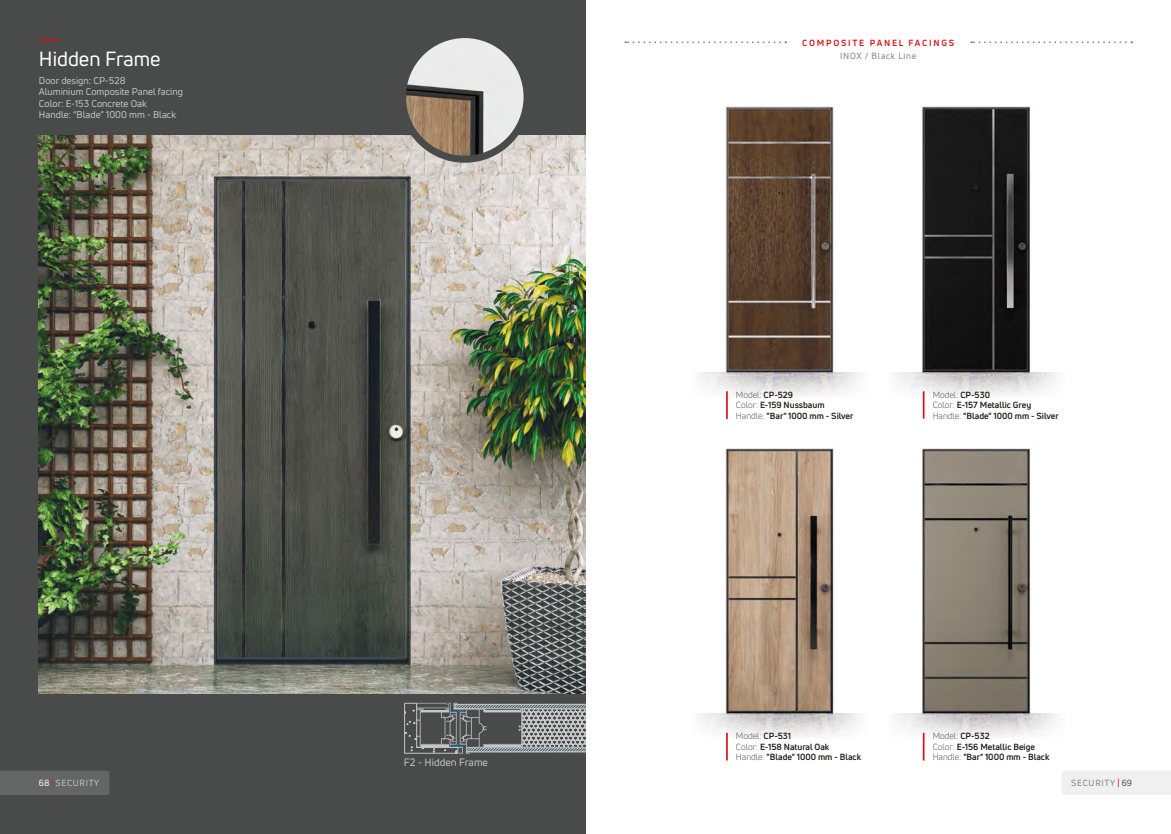
<style>
.page{position:relative;width:1171px;height:834px;background:#fff}
.page>*{position:absolute;margin:0;border:0;box-sizing:border-box;transform-origin:0 0}
.t1{font:20.12px "Uni Neue";color:#fff}
.t2{font:10.5px "Uni Neue";color:#c6c6c6}
.t3{font:9.62px/11.5px "Uni Neue";color:#c6c6c6}
.t4{font:700 8.75px/10.5px "Uni Neue";color:#1d1d1b}
.t5{font:8.75px "Uni Neue";letter-spacing:.075em;color:#818080}
.t6{font:700 8.75px "Uni Neue";letter-spacing:.2em;color:#d71016}
.t7{font:8.75px "Uni Neue";letter-spacing:.075em;color:#c6c6c6}
.s1{font-weight:400;color:#504f4f}
.s2{color:#fff}
.s3{color:#d71016}
.s4{color:#504f4f}
</style>
<div class="page">
<div style="left:0;top:0;width:585px;height:833px;background:#484b4a"></div>
<img style="left:39px;top:136px;width:546px;height:557px">
<img style="left:402px;top:35px;width:125px;height:124px;border-radius:62px">
<div style="left:399px;top:31px;width:131px;height:132px;border:7px solid #484b4a;border-radius:50%"></div>
<svg style="left:404px;top:702px;width:181px;height:52px"></svg>
<svg style="left:971px;top:41px;width:161px;height:2px"></svg>
<svg style="left:625px;top:41px;width:161px;height:2px"></svg>
<hr style="left:39px;top:39px;width:21px;height:2px;background:#d71016">
<div style="left:1062px;top:771px;width:109px;height:23px;background:#f0f0f0"></div>
<div style="left:0;top:771px;width:109px;height:23px;background:#646666"></div>
<img style="left:699px;top:106px;width:160px;height:291px">
<img style="left:699px;top:448px;width:160px;height:290px">
<img style="left:895px;top:106px;width:161px;height:292px">
<img style="left:895px;top:415px;width:161px;height:324px">
<hr style="left:726px;top:391px;width:2px;height:28px;background:#d71016">
<hr style="left:726px;top:732px;width:2px;height:28px;background:#d71016">
<svg style="left:923px;top:732px;width:1px;height:28px"></svg>
<svg style="left:923px;top:391px;width:1px;height:27px"></svg>
<h1 class="t1" style="left:39px;top:46px;width:123px">Hidden Frame</h1>
<p class="t3" style="left:39px;top:74px;width:145px">Door design: CP-528<br>Aluminium Composite Panel facing<br>Color: E-153 Concrete Oak<br>Handle: “Blade” 1000 mm - Black</p>
<p class="t2" style="left:404px;top:755px;width:86px">F2 - Hidden Frame</p>
<p class="t6" style="left:802px;top:37px;width:153px">COMPOSITE PANEL FACINGS</p>
<p class="t5" style="left:840px;top:50px;width:77px">INOX / Black Line</p>
<p class="t4" style="left:736px;top:389px;width:119px"><span class="s1">Model:</span> CP-529<br><span class="s1">Color:</span> Ε-159 Nussbaum<br><span class="s1">Handle:</span> "Bar" 1000 mm - Silver</p>
<p class="t4" style="left:932px;top:389px;width:128px"><span class="s1">Model:</span> CP-530<br><span class="s1">Color:</span> Ε-157 Μetallic Grey<br><span class="s1">Handle:</span> "Blade" 1000 mm - Silver</p>
<p class="t4" style="left:736px;top:730px;width:127px"><span class="s1">Model:</span> CP-531<br><span class="s1">Color:</span> Ε-158 Natural Oak<br><span class="s1">Handle:</span> "Blade" 1000 mm - Black</p>
<p class="t4" style="left:932px;top:730px;width:118px"><span class="s1">Model:</span> CP-532<br><span class="s1">Color:</span> Ε-156 Μetallic Βeige<br><span class="s1">Handle:</span> "Bar" 1000 mm - Black</p>
<p class="t7" style="left:39px;top:777px;width:62px"><span class="s2">68</span> <span class="s3">|</span> SECURITY</p>
<p class="t5" style="left:1071px;top:777px;width:62px">SECURITY <span class="s3">|</span> <span class="s4">69</span></p>
</div>
